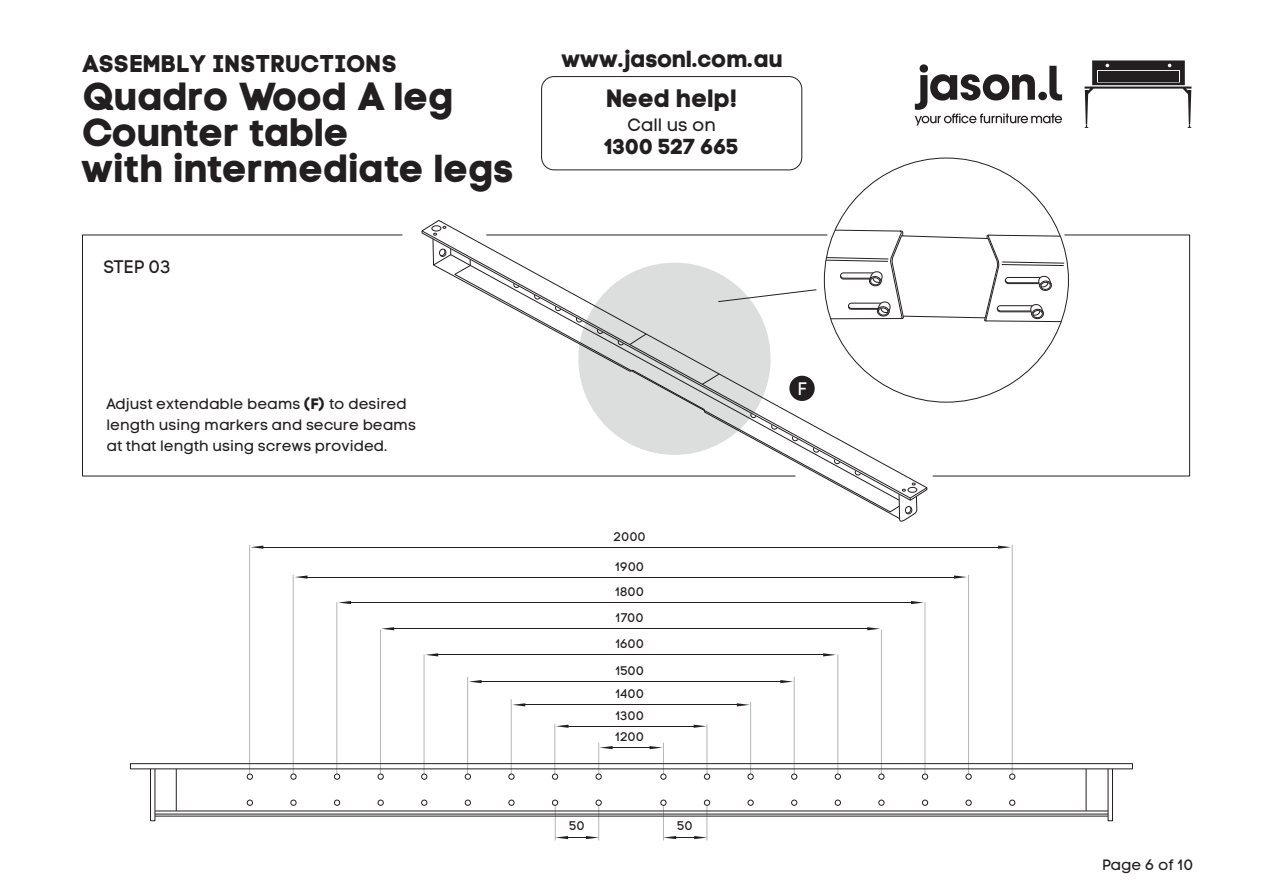
<style>
.page{position:relative;width:1263px;height:893px;background:#fff}
.page>*{position:absolute;margin:0;border:0;box-sizing:border-box;transform-origin:0 0}
.t1{font:39px/36px "Code Pro Bold LC";color:#231f20}
.t2{font:25.05px "Code Pro Bold LC";color:#231f20}
.t3{font:24px "Code Pro Bold LC";color:#231f20}
.t4{font:23.25px "Code Pro Bold LC";color:#231f20}
.t5{font:21.45px "Code Pro Bold LC";letter-spacing:.01em;color:#231f20}
.t6{font:18px "Code Pro LC";color:#231f20}
.t7{font:18px "Code Pro LC";color:#fff}
.t8{font:17.85px "Code Pro LC";color:#231f20}
.t9{font:15px/21px "Code Pro LC";color:#231f20}
.t10{font:12.45px "Code Pro LC";letter-spacing:.015em;color:#231f20}
.s1{font-family:"Code Pro Bold LC"}
</style>
<div class="page">
<div style="left:541px;top:76px;width:261px;height:94px;border:1px solid #231f20;border-radius:13px"></div>
<svg style="left:915px;top:64px;width:147px;height:62px"></svg>
<svg style="left:1084px;top:60px;width:107px;height:68px"></svg>
<svg style="left:82px;top:234px;width:339px;height:243px"></svg>
<svg style="left:932px;top:234px;width:258px;height:243px"></svg>
<hr style="left:555px;top:806px;width:1px;height:34px;background:#b2b6b6">
<hr style="left:598px;top:805px;width:1px;height:35px;background:#b2b6b6">
<hr style="left:249px;top:545px;width:1px;height:229px;background:#b2b6b6">
<hr style="left:293px;top:575px;width:1px;height:199px;background:#b2b6b6">
<hr style="left:336px;top:602px;width:1px;height:172px;background:#b2b6b6">
<hr style="left:380px;top:630px;width:1px;height:144px;background:#b2b6b6">
<hr style="left:424px;top:654px;width:1px;height:120px;background:#b2b6b6">
<hr style="left:467px;top:677px;width:1px;height:97px;background:#b2b6b6">
<hr style="left:511px;top:699px;width:1px;height:75px;background:#b2b6b6">
<hr style="left:554px;top:724px;width:1px;height:50px;background:#b2b6b6">
<hr style="left:663px;top:743px;width:1px;height:31px;background:#b2b6b6">
<hr style="left:598px;top:743px;width:1px;height:31px;background:#b2b6b6">
<hr style="left:663px;top:806px;width:1px;height:34px;background:#b2b6b6">
<hr style="left:706px;top:805px;width:1px;height:35px;background:#b2b6b6">
<hr style="left:706px;top:724px;width:1px;height:50px;background:#b2b6b6">
<hr style="left:750px;top:702px;width:1px;height:72px;background:#b2b6b6">
<hr style="left:794px;top:677px;width:1px;height:97px;background:#b2b6b6">
<hr style="left:837px;top:654px;width:1px;height:120px;background:#b2b6b6">
<hr style="left:881px;top:630px;width:1px;height:144px;background:#b2b6b6">
<hr style="left:924px;top:602px;width:1px;height:172px;background:#b2b6b6">
<hr style="left:968px;top:575px;width:1px;height:199px;background:#b2b6b6">
<hr style="left:1012px;top:545px;width:1px;height:229px;background:#b2b6b6">
<div style="left:130px;top:763px;width:1003px;height:6px;border:1px solid #231f20"></div>
<div style="left:150px;top:768px;width:5px;height:53px;border:1px solid #231f20"></div>
<div style="left:1107px;top:768px;width:6px;height:53px;border:1px solid #231f20"></div>
<hr style="left:155px;top:816px;width:953px;height:1px;background:#231f20">
<hr style="left:155px;top:814px;width:953px;height:1px;background:#231f20">
<hr style="left:155px;top:810px;width:953px;height:1px;background:#231f20">
<hr style="left:176px;top:769px;width:1px;height:42px;background:#231f20">
<hr style="left:1086px;top:769px;width:1px;height:42px;background:#231f20">
<svg style="left:247px;top:774px;width:6px;height:6px"></svg>
<svg style="left:247px;top:800px;width:6px;height:6px"></svg>
<div style="left:290px;top:774px;width:7px;height:6px;border:1px solid #231f20;border-radius:50%"></div>
<div style="left:290px;top:800px;width:7px;height:6px;border:1px solid #231f20;border-radius:50%"></div>
<svg style="left:334px;top:774px;width:6px;height:6px"></svg>
<svg style="left:334px;top:800px;width:6px;height:6px"></svg>
<svg style="left:378px;top:774px;width:6px;height:6px"></svg>
<svg style="left:378px;top:800px;width:6px;height:6px"></svg>
<svg style="left:421px;top:774px;width:6px;height:6px"></svg>
<svg style="left:421px;top:800px;width:6px;height:6px"></svg>
<svg style="left:465px;top:774px;width:6px;height:6px"></svg>
<svg style="left:465px;top:800px;width:6px;height:6px"></svg>
<svg style="left:508px;top:774px;width:6px;height:6px"></svg>
<svg style="left:508px;top:800px;width:6px;height:6px"></svg>
<svg style="left:552px;top:774px;width:6px;height:6px"></svg>
<svg style="left:552px;top:800px;width:6px;height:6px"></svg>
<svg style="left:596px;top:774px;width:6px;height:6px"></svg>
<svg style="left:596px;top:800px;width:6px;height:6px"></svg>
<svg style="left:660px;top:774px;width:6px;height:6px"></svg>
<svg style="left:660px;top:800px;width:6px;height:6px"></svg>
<svg style="left:704px;top:774px;width:6px;height:6px"></svg>
<svg style="left:704px;top:800px;width:6px;height:6px"></svg>
<div style="left:747px;top:774px;width:7px;height:6px;border:1px solid #231f20;border-radius:50%"></div>
<div style="left:747px;top:800px;width:7px;height:6px;border:1px solid #231f20;border-radius:50%"></div>
<svg style="left:791px;top:774px;width:6px;height:6px"></svg>
<svg style="left:791px;top:800px;width:6px;height:6px"></svg>
<svg style="left:835px;top:774px;width:6px;height:6px"></svg>
<svg style="left:835px;top:800px;width:6px;height:6px"></svg>
<svg style="left:878px;top:774px;width:6px;height:6px"></svg>
<svg style="left:878px;top:800px;width:6px;height:6px"></svg>
<svg style="left:922px;top:774px;width:6px;height:6px"></svg>
<svg style="left:922px;top:800px;width:6px;height:6px"></svg>
<div style="left:965px;top:774px;width:7px;height:6px;border:1px solid #231f20;border-radius:50%"></div>
<div style="left:965px;top:800px;width:7px;height:6px;border:1px solid #231f20;border-radius:50%"></div>
<svg style="left:1009px;top:774px;width:6px;height:6px"></svg>
<svg style="left:1009px;top:800px;width:6px;height:6px"></svg>
<svg style="left:664px;top:836px;width:43px;height:3px"></svg>
<svg style="left:600px;top:746px;width:13px;height:3px"></svg>
<svg style="left:649px;top:746px;width:13px;height:3px"></svg>
<hr style="left:611px;top:747px;width:42px;height:1px;background:#231f20">
<svg style="left:556px;top:725px;width:13px;height:3px"></svg>
<svg style="left:694px;top:725px;width:12px;height:3px"></svg>
<hr style="left:566px;top:726px;width:131px;height:1px;background:#231f20">
<svg style="left:512px;top:703px;width:13px;height:3px"></svg>
<svg style="left:737px;top:703px;width:13px;height:3px"></svg>
<hr style="left:523px;top:704px;width:217px;height:1px;background:#231f20">
<svg style="left:469px;top:680px;width:12px;height:3px"></svg>
<svg style="left:780px;top:680px;width:13px;height:3px"></svg>
<hr style="left:479px;top:681px;width:305px;height:1px;background:#231f20">
<svg style="left:425px;top:653px;width:13px;height:3px"></svg>
<svg style="left:823px;top:653px;width:13px;height:3px"></svg>
<hr style="left:436px;top:654px;width:391px;height:1px;background:#231f20">
<svg style="left:381px;top:627px;width:13px;height:3px"></svg>
<svg style="left:867px;top:627px;width:13px;height:3px"></svg>
<hr style="left:392px;top:628px;width:479px;height:1px;background:#231f20">
<svg style="left:338px;top:601px;width:13px;height:3px"></svg>
<hr style="left:349px;top:602px;width:565px;height:1px;background:#231f20">
<svg style="left:295px;top:575px;width:13px;height:4px"></svg>
<svg style="left:954px;top:575px;width:13px;height:4px"></svg>
<hr style="left:305px;top:577px;width:652px;height:1px;background:#231f20">
<svg style="left:250px;top:546px;width:13px;height:3px"></svg>
<svg style="left:998px;top:546px;width:13px;height:3px"></svg>
<hr style="left:261px;top:547px;width:741px;height:1px;background:#231f20">
<svg style="left:555px;top:836px;width:44px;height:3px"></svg>
<svg style="left:421px;top:230px;width:490px;height:250px"></svg>
<div style="left:431px;top:225px;width:10px;height:6px;border:1px solid #231f20;border-radius:50%"></div>
<svg style="left:433px;top:226px;width:13px;height:10px"></svg>
<svg style="left:432px;top:238px;width:469px;height:281px"></svg>
<svg style="left:898px;top:483px;width:30px;height:121px"></svg>
<svg style="left:432px;top:254px;width:393px;height:247px"></svg>
<svg style="left:439px;top:248px;width:12px;height:8px"></svg>
<svg style="left:453px;top:258px;width:447px;height:255px"></svg>
<svg style="left:513px;top:282px;width:7px;height:6px"></svg>
<svg style="left:534px;top:294px;width:7px;height:6px"></svg>
<svg style="left:554px;top:305px;width:8px;height:7px"></svg>
<svg style="left:576px;top:317px;width:7px;height:6px"></svg>
<svg style="left:750px;top:412px;width:7px;height:7px"></svg>
<svg style="left:771px;top:424px;width:7px;height:6px"></svg>
<svg style="left:791px;top:435px;width:8px;height:7px"></svg>
<svg style="left:812px;top:447px;width:8px;height:6px"></svg>
<svg style="left:833px;top:458px;width:8px;height:7px"></svg>
<svg style="left:854px;top:470px;width:8px;height:6px"></svg>
<svg style="left:825px;top:229px;width:240px;height:94px"></svg>
<div style="left:578px;top:263px;width:193px;height:192px;background:#dcdedd;border-radius:50%"></div>
<svg style="left:718px;top:289px;width:99px;height:14px"></svg>
<h3 class="t3" style="left:82px;top:49px;width:316px">ASSEMBLY INSTRUCTIONS</h3>
<h1 class="t1" style="left:82px;top:78px;width:433px">Quadro Wood A leg<br>Counter table<br>with intermediate legs</h1>
<p class="t6" style="left:104px;top:256px;width:69px">STEP 03</p>
<p class="t9" style="left:106px;top:393px;width:311px">Adjust extendable beams <span class="s1">(F)</span> to desired length using markers and secure beams at that length using screws provided.</p>
<h3 class="t4" style="left:562px;top:45px;width:223px">www.jasonl.com.au</h3>
<h2 class="t2" style="left:606px;top:83px;width:133px">Need help!</h2>
<p class="t8" style="left:627px;top:114px;width:90px">Call us on</p>
<h3 class="t5" style="left:604px;top:133px;width:136px">1300 527 665</h3>
<p class="t10" style="left:614px;top:529px;width:34px">2000</p>
<p class="t10" style="left:615px;top:559px;width:30px">1900</p>
<p class="t10" style="left:615px;top:585px;width:30px">1800</p>
<p class="t10" style="left:616px;top:611px;width:30px">1700</p>
<p class="t10" style="left:615px;top:637px;width:30px">1600</p>
<p class="t10" style="left:615px;top:664px;width:30px">1500</p>
<p class="t10" style="left:615px;top:687px;width:30px">1400</p>
<p class="t10" style="left:615px;top:708px;width:30px">1300</p>
<p class="t10" style="left:615px;top:730px;width:30px">1200</p>
<p class="t10" style="left:569px;top:819px;width:17px">50</p>
<p class="t10" style="left:677px;top:819px;width:17px">50</p>
<p class="t7" style="left:797px;top:378px;width:11px">F</p>
<p class="t9" style="left:1102px;top:855px;width:93px">Page 6 of 10</p>
</div>
